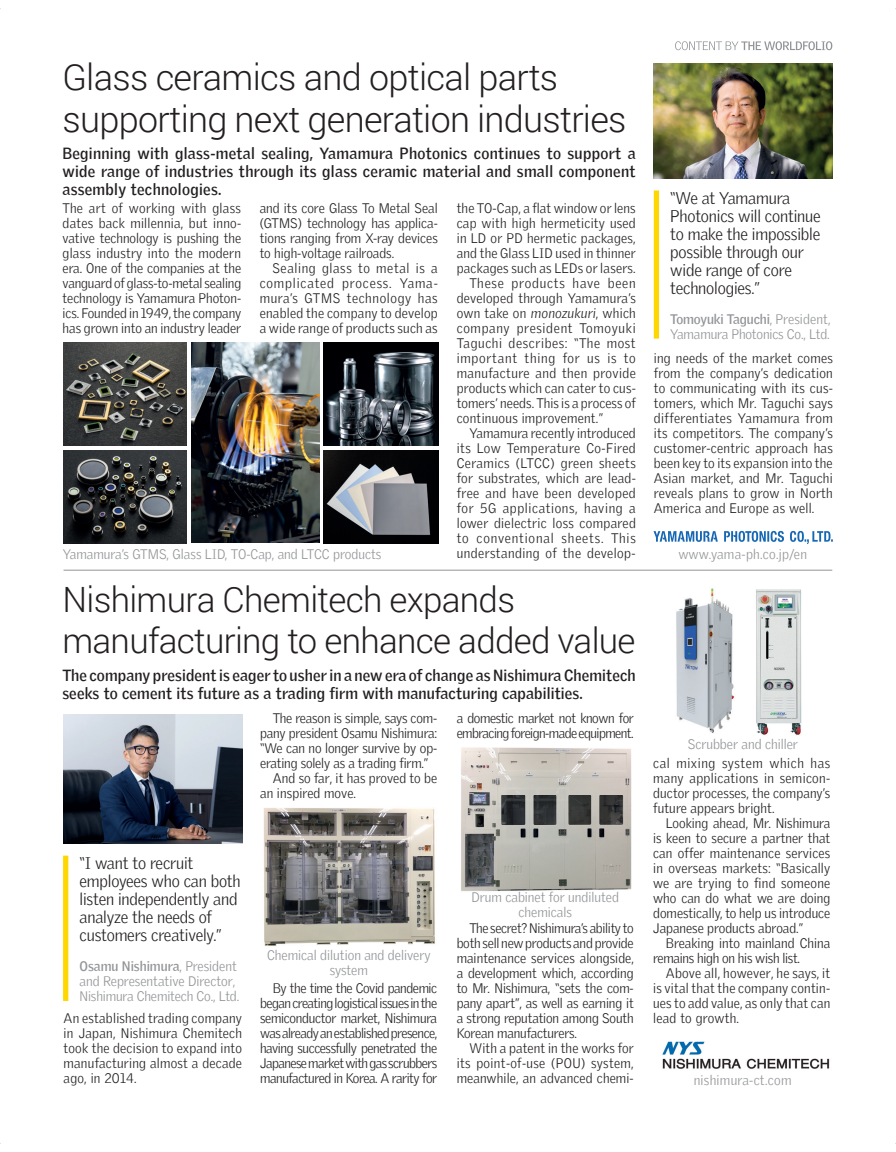
<style>
.page{position:relative;width:896px;height:1152px;background:#fff}
.page>*{position:absolute;margin:0;border:0;box-sizing:border-box;transform-origin:0 0}
.t1{font:300 36px/42px "Roboto";letter-spacing:-.02em;color:#231f20}
.t2{font:300 34.8px/41px "Roboto";letter-spacing:-.02em;color:#231f20}
.t3{font:300 16.5px/18px "Griffith Gothic";letter-spacing:-.01em;color:#231f20}
.t4{font:700 15.75px/18px "Griffith Gothic";letter-spacing:.01em;color:#231f20;text-align:justify}
.t5{font:300 13.5px/15px "Griffith Gothic";letter-spacing:.01em;color:#231f20;text-align:justify}
.t6{font:300 13.5px/15px "Griffith Gothic";color:#939598}
.t7{font:300 13.5px/15px "Griffith Gothic";letter-spacing:-.01em;color:#231f20}
.t8{font:300 13.5px "Griffith Gothic";letter-spacing:.035em;color:#231f20}
.t9{font:300 13.5px/15px "Griffith Gothic";letter-spacing:-.035em;color:#231f20}
.t10{font:300 13.5px "Griffith Gothic";letter-spacing:.045em;color:#231f20}
.t11{font:300 13.5px "Griffith Gothic";letter-spacing:.06em;color:#231f20}
.t12{font:300 13.5px "Griffith Gothic";letter-spacing:.02em;color:#939598}
.t13{font:300 13.5px "Griffith Gothic";letter-spacing:.03em;color:#231f20}
.t14{font:300 13.5px "Griffith Gothic";letter-spacing:.05em;color:#231f20}
.t15{font:300 13.5px "Griffith Gothic";letter-spacing:.055em;color:#231f20}
.s1{font-weight:700}
</style>
<div class="page">
<svg style="left:675px;top:41px;width:157px;height:9px"></svg>
<hr style="left:64px;top:569px;width:768px;height:1px;background:#939598">
<div style="left:654px;top:190px;width:5px;height:148px;background:#fed702"></div>
<img style="left:654px;top:63px;width:179px;height:116px">
<img style="left:63px;top:343px;width:124px;height:102px">
<img style="left:63px;top:450px;width:124px;height:93px">
<img style="left:191px;top:343px;width:128px;height:199px">
<img style="left:324px;top:343px;width:115px;height:103px">
<img style="left:324px;top:450px;width:115px;height:93px">
<svg style="left:653px;top:531px;width:180px;height:13px"></svg>
<div style="left:63px;top:855px;width:5px;height:145px;background:#fed702"></div>
<img style="left:63px;top:714px;width:179px;height:129px">
<img style="left:461px;top:747px;width:171px;height:144px">
<img style="left:263px;top:808px;width:172px;height:138px">
<img style="left:662px;top:1041px;width:168px;height:28px">
<img style="left:676px;top:588px;width:126px;height:147px">
<h1 class="t1" style="left:62px;top:55px;width:565px">Glass ceramics and optical parts supporting next generation industries</h1>
<p class="t4" style="left:62px;top:144px;width:575px">Beginning with glass-metal sealing, Yamamura Photonics continues to support a wide range of industries through its glass ceramic material and small component assembly technologies.</p>
<p class="t3" style="left:670px;top:188px;width:152px">“We at Yamamura<br>Photonics will continue to make the impossible possible through our wide range of core technologies.”</p>
<p class="t6" style="left:670px;top:311px;width:162px"><span class="s1">Tomoyuki Taguchi</span>, President,<br>Yamamura Photonics Co., Ltd.</p>
<p class="t5" style="left:457px;top:200px;width:180px">the TO-Cap, a flat window or lens</p>
<p class="t5" style="left:457px;top:215px;width:180px">cap with high hermeticity used</p>
<p class="t5" style="left:457px;top:230px;width:180px">in LD or PD hermetic packages,</p>
<p class="t5" style="left:457px;top:245px;width:181px">and the Glass LID used in thinner</p>
<p class="t5" style="left:457px;top:260px;width:180px">packages such as LEDs or lasers.</p>
<p class="t11" style="left:469px;top:275px;width:168px">These products have been</p>
<p class="t5" style="left:457px;top:290px;width:180px">developed through Yamamura’s</p>
<p class="t5" style="left:457px;top:305px;width:180px">own take on monozukuri, which</p>
<p class="t14" style="left:457px;top:320px;width:180px">company president Tomoyuki</p>
<p class="t10" style="left:457px;top:335px;width:180px">Taguchi describes: “The most</p>
<p class="t15" style="left:457px;top:350px;width:181px">important thing for us is to</p>
<p class="t13" style="left:457px;top:365px;width:181px">manufacture and then provide</p>
<p class="t5" style="left:457px;top:380px;width:181px">products which can cater to cus-</p>
<p class="t5" style="left:457px;top:395px;width:180px">tomers’ needs. This is a process of</p>
<p class="t5" style="left:457px;top:410px;width:148px">continuous improvement.”</p>
<p class="t5" style="left:469px;top:425px;width:168px">Yamamura recently introduced</p>
<p class="t8" style="left:457px;top:440px;width:181px">its Low Temperature Co-Fired</p>
<p class="t8" style="left:457px;top:455px;width:181px">Ceramics (LTCC) green sheets</p>
<p class="t5" style="left:457px;top:470px;width:181px">for substrates, which are lead-</p>
<p class="t8" style="left:457px;top:485px;width:180px">free and have been developed</p>
<p class="t10" style="left:457px;top:500px;width:180px">for 5G applications, having a</p>
<p class="t5" style="left:457px;top:515px;width:181px">lower dielectric loss compared</p>
<p class="t11" style="left:457px;top:530px;width:181px">to conventional sheets. This</p>
<p class="t8" style="left:457px;top:545px;width:180px">understanding of the develop-</p>
<p class="t5" style="left:63px;top:200px;width:180px">The art of working with glass dates back millennia, but inno&shy;vative technology is pushing the glass industry into the modern era. One of the companies at the vanguard of glass-to-metal sealing technology is Yamamura Photon&shy;ics. Founded in 1949, the company has grown into an industry leader</p>
<p class="t5" style="left:260px;top:200px;width:180px">and its core Glass To Metal Seal (GTMS) technology has applica&shy;tions ranging from X-ray devices to high-voltage railroads.</p>
<p class="t5" style="left:260px;top:260px;width:180px;text-indent:13px">Sealing glass to metal is a complicated process. Yama&shy;mura’s GTMS technology has enabled the company to develop a wide range of products such as</p>
<p class="t5" style="left:654px;top:350px;width:181px">ing needs of the market comes from the company’s dedication to communicating with its cus&shy;tomers, which Mr. Taguchi says differentiates Yamamura from its competitors. The company’s customer-centric approach has been key to its expansion into the Asian market, and Mr. Taguchi reveals plans to grow in North America and Europe as well.</p>
<p class="t6" style="left:63px;top:546px;width:320px">Yamamura’s GTMS, Glass LID, TO-Cap, and LTCC products</p>
<p class="t12" style="left:678px;top:546px;width:130px">www.yama-ph.co.jp/en</p>
<h2 class="t2" style="left:62px;top:578px;width:574px">Nishimura Chemitech expands manufacturing to enhance added value</h2>
<p class="t4" style="left:62px;top:665px;width:575px">The company president is eager to usher in a new era of change as Nishimura Chemitech seeks to cement its future as a trading firm with manufacturing capabilities.</p>
<p class="t7" style="left:273px;top:710px;width:166px">The reason is simple, says com-</p>
<p class="t7" style="left:260px;top:725px;width:179px">pany president Osamu Nishimura:</p>
<p class="t7" style="left:260px;top:740px;width:179px">“We can no longer survive by op-</p>
<p class="t7" style="left:260px;top:755px;width:170px">erating solely as a trading firm.”</p>
<p class="t5" style="left:273px;top:770px;width:166px">And so far, it has proved to be</p>
<p class="t5" style="left:260px;top:785px;width:97px">an inspired move.</p>
<p class="t9" style="left:457px;top:710px;width:179px">a domestic market not known for embracing foreign-made equipment.</p>
<p class="t3" style="left:80px;top:853px;width:163px">“I want to recruit employees who can both listen independently and analyze the needs of customers creatively.”</p>
<p class="t6" style="left:80px;top:958px;width:161px"><span class="s1">Osamu Nishimura</span>, President and Representative Director,<br>Nishimura Chemitech Co., Ltd.</p>
<p class="t5" style="left:64px;top:1010px;width:180px">An established trading company in Japan, Nishimura Chemitech took the decision to expand into manufacturing almost a decade ago, in 2014.</p>
<p class="t6" style="left:267px;top:947px;width:165px;text-align:center">Chemical dilution and delivery system</p>
<p class="t5" style="left:260px;top:980px;width:179px;text-indent:13px">By the time the Covid pandemic began creating logistical issues in the semiconductor market, Nishimura was already an established presence, having successfully penetrated the Japanese market with gas scrubbers manufactured in Korea. A rarity for</p>
<p class="t6" style="left:471px;top:889px;width:149px;text-align:center">Drum cabinet for undiluted chemicals</p>
<p class="t5" style="left:457px;top:920px;width:179px;text-indent:13px">The secret? Nishimura’s ability to both sell new products and provide maintenance services alongside, a development which, according to Mr. Nishimura, “sets the com&shy;pany apart”, as well as earning it a strong reputation among South Korean manufacturers.</p>
<p class="t5" style="left:457px;top:1040px;width:179px;text-indent:13px">With a patent in the works for its point-of-use (POU) system, meanwhile, an advanced chemi-</p>
<p class="t6" style="left:688px;top:736px;width:112px">Scrubber and chiller</p>
<p class="t5" style="left:653px;top:755px;width:179px">cal mixing system which has many applications in semicon&shy;ductor processes, the company’s future appears bright.</p>
<p class="t5" style="left:653px;top:815px;width:179px;text-indent:13px">Looking ahead, Mr. Nishimura is keen to secure a partner that can offer maintenance services in overseas markets: “Basically we are trying to find someone who can do what we are doing domestically, to help us introduce Japanese products abroad.”</p>
<p class="t7" style="left:653px;top:935px;width:178px;text-indent:13px">Breaking into mainland China remains high on his wish list.</p>
<p class="t5" style="left:653px;top:965px;width:179px;text-indent:13px">Above all, however, he says, it is vital that the company contin&shy;ues to add value, as only that can lead to growth.</p>
<p class="t12" style="left:694px;top:1072px;width:99px">nishimura-ct.com</p>
</div>
